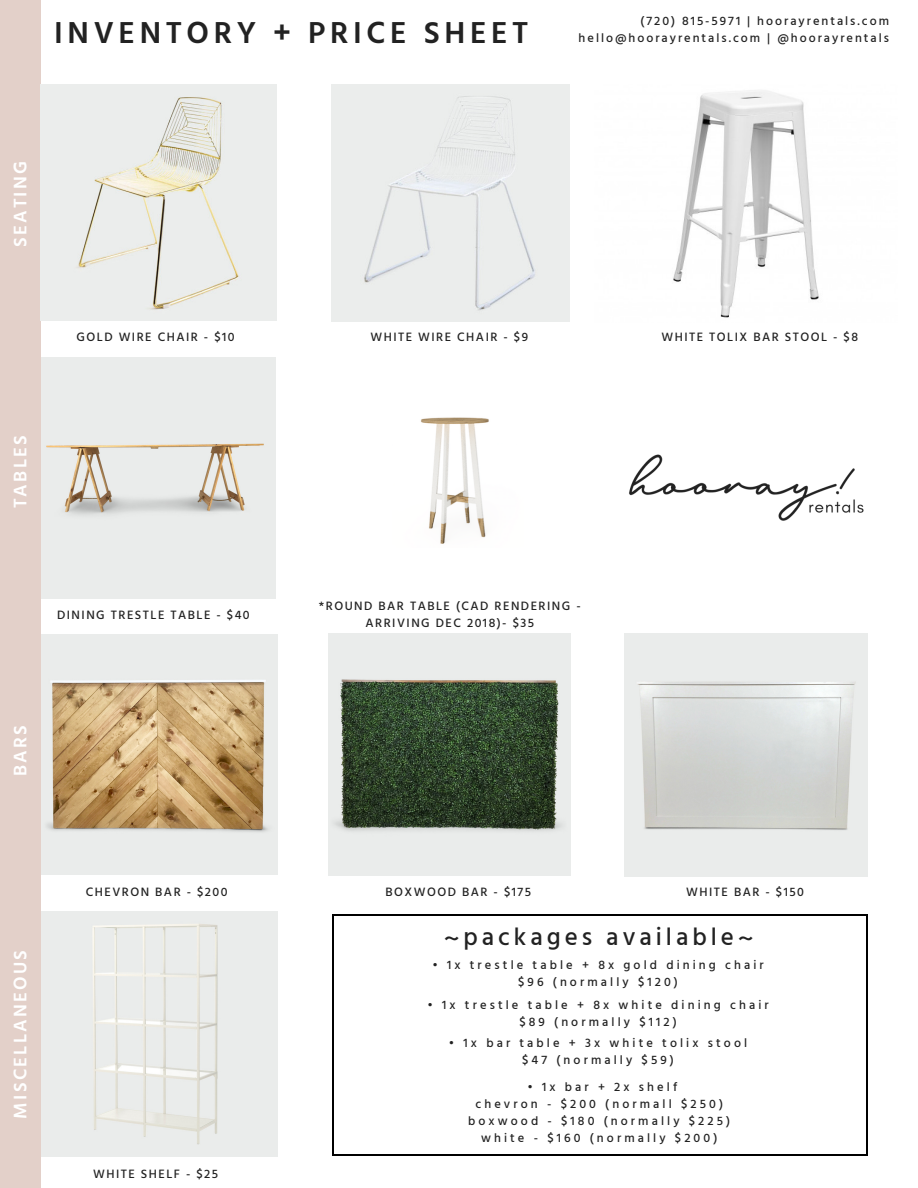
<style>
.page{position:relative;width:918px;height:1188px;background:#fff}
.page>*{position:absolute;margin:0;border:0;box-sizing:border-box;transform-origin:0 0}
.t1{font:600 31.2px "Hind Guntur";letter-spacing:.15em;color:#222}
.t2{font:500 24.9px "Hind Guntur";letter-spacing:.16em;color:#222}
.t3{font:600 18.75px "Hind Guntur";letter-spacing:.12em;color:#fff}
.t4{font:500 12.45px/16.8px "Hind Guntur";letter-spacing:.25em;color:#222;text-align:center}
.t5{font:500 12.45px/16.8px "Hind Guntur";letter-spacing:.12em;color:#222;text-align:center}
.t6{font:500 12.45px/16.8px "Hind Guntur";letter-spacing:.16em;color:#222;text-align:right}
</style>
<div class="page">
<img style="left:40px;top:911px;width:238px;height:245px">
<img style="left:328px;top:633px;width:242px;height:242px">
<img style="left:624px;top:633px;width:243px;height:243px">
<img style="left:40px;top:634px;width:238px;height:240px">
<img style="left:40px;top:358px;width:236px;height:240px">
<img style="left:673px;top:90px;width:146px;height:228px">
<img style="left:421px;top:417px;width:68px;height:127px">
<div style="left:0;top:0;width:40px;height:1188px;background:#e3d0c9"></div>
<hr style="left:332px;top:915px;width:2px;height:240px;background:#000">
<hr style="left:867px;top:915px;width:1px;height:240px;background:#000">
<hr style="left:334px;top:1155px;width:533px;height:1px;background:#000">
<hr style="left:334px;top:914px;width:533px;height:1px;background:#000">
<img style="left:629px;top:454px;width:235px;height:67px">
<img style="left:40px;top:84px;width:237px;height:237px">
<div style="left:332px;top:84px;width:237px;height:238px;background:#ebedec"></div>
<h1 class="t1" style="left:54px;top:14px;width:476px">INVENTORY + PRICE SHEET</h1>
<p class="t6" style="left:579px;top:12px;width:312px">(720) 815-5971 | hoorayrentals.com hello@hoorayrentals.com | @hoorayrentals</p>
<h3 class="t3" style="left:9px;top:247px;width:88px;rotate:-90deg">SEATING</h3>
<p class="t5" style="left:77px;top:328px;width:160px">GOLD WIRE CHAIR - $10</p>
<p class="t5" style="left:370px;top:328px;width:159px">WHITE WIRE CHAIR - $9</p>
<h3 class="t3" style="left:9px;top:508px;width:75px;rotate:-90deg">TABLES</h3>
<p class="t5" style="left:57px;top:606px;width:194px">DINING TRESTLE TABLE - $40</p>
<p class="t5" style="left:319px;top:597px;width:263px">*ROUND BAR TABLE (CAD RENDERING -<br>ARRIVING DEC 2018)- $35</p>
<h3 class="t3" style="left:9px;top:776px;width:53px;rotate:-90deg">BARS</h3>
<p class="t5" style="left:661px;top:328px;width:198px">WHITE TOLIX BAR STOOL - $8</p>
<h3 class="t3" style="left:9px;top:1119px;width:170px;rotate:-90deg">MISCELLANEOUS</h3>
<p class="t5" style="left:86px;top:883px;width:143px">CHEVRON BAR - $200</p>
<p class="t5" style="left:386px;top:883px;width:147px">BOXWOOD BAR - $175</p>
<p class="t5" style="left:686px;top:883px;width:119px">WHITE BAR - $150</p>
<p class="t5" style="left:93px;top:1165px;width:127px">WHITE SHELF - $25</p>
<h2 class="t2" style="left:444px;top:922px;width:311px">~packages available~</h2>
<p class="t4" style="left:432px;top:956px;width:333px">• 1x trestle table + 8x gold dining chair $96 (normally $120)</p>
<p class="t4" style="left:427px;top:996px;width:343px">• 1x trestle table + 8x white dining chair $89 (normally $112)</p>
<p class="t4" style="left:449px;top:1035px;width:300px">• 1x bar table + 3x white tolix stool $47 (normally $59)</p>
<p class="t4" style="left:468px;top:1079px;width:264px">• 1x bar + 2x shelf<br>chevron - $200 (normall $250) boxwood - $180 (normally $225) white - $160 (normally $200)</p>
</div>
